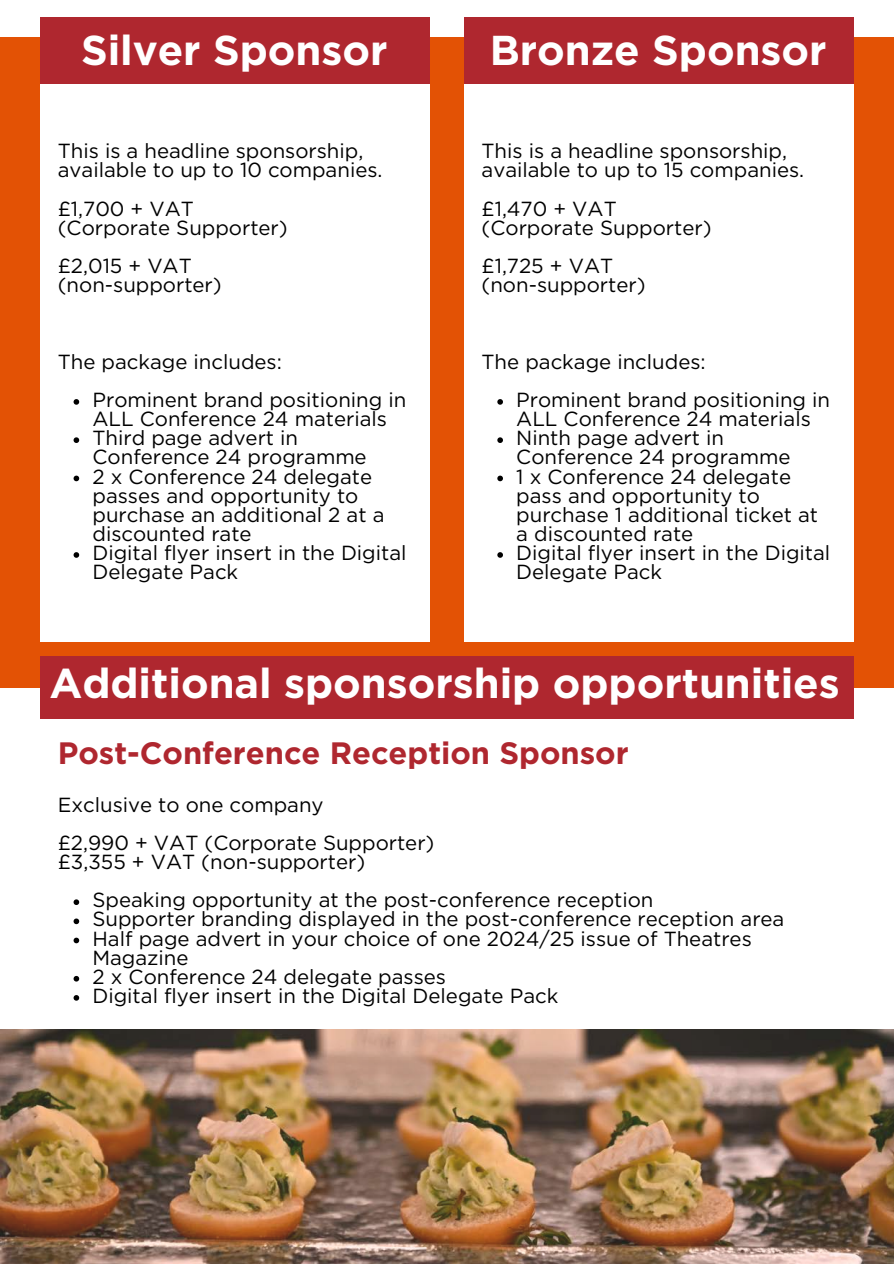
<style>
.page{position:relative;width:894px;height:1264px;background:#fff}
.page>*{position:absolute;margin:0;border:0;box-sizing:border-box;transform-origin:0 0}
.t1{font:700 41.7px "Gotham";color:#fff}
.t2{font:700 30.9px "Gotham";color:#af272f}
.t3{font:20.4px/19px "Gotham";color:#000}
</style>
<div class="page">
<div style="left:0;top:37px;width:893px;height:651px;background:#e35205"></div>
<div style="left:40px;top:17px;width:389px;height:67px;background:#af272f"></div>
<div style="left:463px;top:84px;width:390px;height:557px;background:#fff"></div>
<div style="left:40px;top:84px;width:390px;height:557px;background:#fff"></div>
<div style="left:463px;top:17px;width:390px;height:67px;background:#af272f"></div>
<img style="left:0;top:1029px;width:893px;height:234px">
<div style="left:40px;top:656px;width:813px;height:63px;background:#af272f"></div>
<svg style="left:74px;top:399px;width:5px;height:6px"></svg>
<svg style="left:74px;top:437px;width:5px;height:6px"></svg>
<svg style="left:74px;top:475px;width:5px;height:6px"></svg>
<svg style="left:74px;top:552px;width:5px;height:6px"></svg>
<svg style="left:497px;top:399px;width:6px;height:6px"></svg>
<svg style="left:497px;top:437px;width:6px;height:6px"></svg>
<svg style="left:497px;top:475px;width:6px;height:6px"></svg>
<svg style="left:497px;top:552px;width:6px;height:6px"></svg>
<svg style="left:74px;top:899px;width:5px;height:6px"></svg>
<svg style="left:74px;top:918px;width:5px;height:6px"></svg>
<svg style="left:74px;top:937px;width:5px;height:6px"></svg>
<svg style="left:74px;top:975px;width:5px;height:6px"></svg>
<svg style="left:74px;top:995px;width:5px;height:5px"></svg>
<h1 class="t1" style="left:81px;top:25px;width:308px">Silver Sponsor</h1>
<h1 class="t1" style="left:489px;top:25px;width:338px">Bronze Sponsor</h1>
<p class="t3" style="left:58px;top:141px;width:326px">This is a headline sponsorship, available to up to 10 companies.</p>
<p class="t3" style="left:58px;top:199px;width:231px">£1,700 + VAT (Corporate Supporter)</p>
<p class="t3" style="left:58px;top:256px;width:165px">£2,015 + VAT (non-supporter)</p>
<p class="t3" style="left:92px;top:342px;width:315px;line-height:38.2px;text-indent:-35px">The package includes:<br>Prominent brand positioning in</p>
<p class="t3" style="left:92px;top:409px;width:315px">ALL Conference 24 materials<br>Third page advert in<br>Conference 24 programme<br>2 x Conference 24 delegate passes and opportunity to purchase an additional 2 at a discounted rate<br>Digital flyer insert in the Digital<br>Delegate Pack</p>
<p class="t3" style="left:481px;top:141px;width:324px">This is a headline sponsorship, available to up to 15 companies.</p>
<p class="t3" style="left:481px;top:199px;width:231px">£1,470 + VAT (Corporate Supporter)</p>
<p class="t3" style="left:481px;top:256px;width:165px">£1,725 + VAT (non-supporter)</p>
<p class="t3" style="left:516px;top:342px;width:315px;line-height:38.2px;text-indent:-35px">The package includes:<br>Prominent brand positioning in</p>
<p class="t3" style="left:516px;top:409px;width:315px">ALL Conference 24 materials<br>Ninth page advert in<br>Conference 24 programme<br>1 x Conference 24 delegate pass and opportunity to purchase 1 additional ticket at a discounted rate<br>Digital flyer insert in the Digital<br>Delegate Pack</p>
<h1 class="t1" style="left:49px;top:658px;width:791px">Additional sponsorship opportunities</h1>
<h2 class="t2" style="left:58px;top:734px;width:572px">Post-Conference Reception Sponsor</h2>
<p class="t3" style="left:58px;top:785px;width:378px;line-height:38.2px">Exclusive to one company<br>£2,990 + VAT (Corporate Supporter)</p>
<p class="t3" style="left:92px;top:842px;width:562px;line-height:38.2px;text-indent:-35px">£3,355 + VAT (non-supporter)<br>Speaking opportunity at the post-conference reception</p>
<p class="t3" style="left:92px;top:909px;width:693px">Supporter branding displayed in the post-conference reception area Half page advert in your choice of one 2024/25 issue of Theatres Magazine<br>2 x Conference 24 delegate passes<br>Digital flyer insert in the Digital Delegate Pack</p>
</div>
